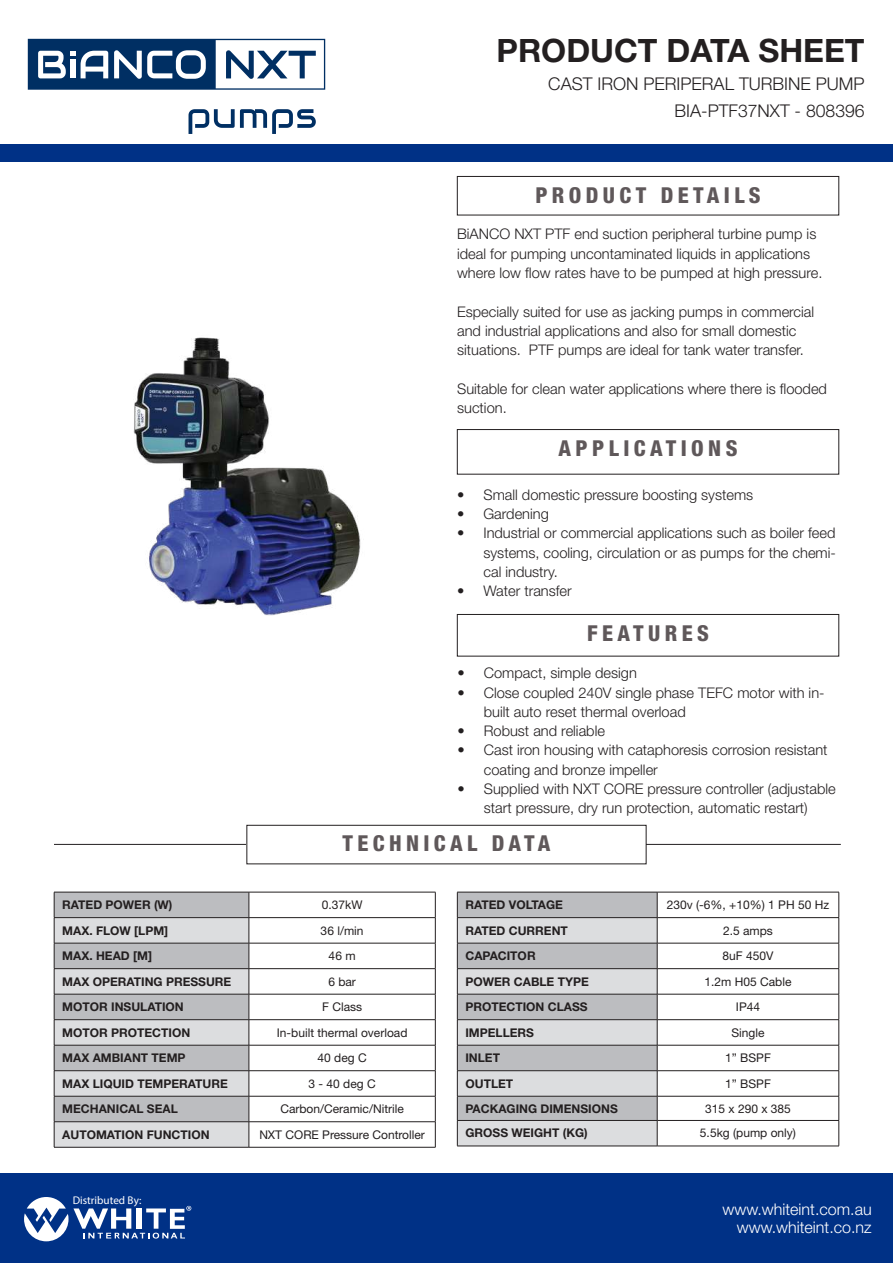
<style>
.page{position:relative;width:893px;height:1263px;background:#fff}
.page>*{position:absolute;margin:0;border:0;box-sizing:border-box;transform-origin:0 0}
.t1{font:700 32.25px "Helvetica Neue LT Std";color:#231f20}
.t2{font:800 condensed 21.9px "Helvetica Neue LT Std";letter-spacing:.2em;color:#5f585a}
.t3{font:300 17.55px/27.8px "Helvetica Neue LT Std";color:#231f20;text-align:right}
.t4{font:300 16.05px/17.5px "Helvetica Neue LT Std";color:#fff;text-align:right}
.t5{font:300 14.7px/19.4px "Helvetica Neue LT Std";color:#231f20}
.t6{font:700 12px "Helvetica Neue LT Std";color:#231f20}
.t7{font:12px "Helvetica Neue LT Std";color:#231f20}
.t8{font:11.1px "Myriad Pro";color:#fff}
</style>
<div class="page">
<div style="left:0;top:145px;width:893px;height:17px;background:#003186"></div>
<div style="left:0;top:1174px;width:893px;height:89px;background:#003186"></div>
<svg style="left:24px;top:1197px;width:167px;height:44px"></svg>
<div style="left:457px;top:176px;width:382px;height:39px;border:1px solid #231f20"></div>
<svg style="left:28px;top:39px;width:297px;height:51px"></svg>
<svg style="left:189px;top:109px;width:127px;height:25px"></svg>
<hr style="left:54px;top:844px;width:787px;height:1px;background:#231f20">
<div style="left:457px;top:429px;width:382px;height:45px;border:1px solid #231f20"></div>
<div style="left:457px;top:614px;width:382px;height:42px;border:1px solid #231f20"></div>
<div style="left:247px;top:825px;width:399px;height:39px;background:#fff"></div>
<div style="left:247px;top:825px;width:399px;height:39px;border:1px solid #231f20"></div>
<img style="left:133px;top:337px;width:228px;height:279px">
<svg style="left:250px;top:893px;width:185px;height:254px"></svg>
<hr style="left:249px;top:892px;width:186px;height:1px;background:#231f20">
<hr style="left:249px;top:917px;width:186px;height:1px;background:#231f20">
<hr style="left:249px;top:943px;width:186px;height:1px;background:#231f20">
<hr style="left:249px;top:968px;width:186px;height:1px;background:#231f20">
<hr style="left:249px;top:994px;width:186px;height:1px;background:#231f20">
<hr style="left:249px;top:1019px;width:186px;height:1px;background:#231f20">
<hr style="left:249px;top:1045px;width:186px;height:1px;background:#231f20">
<hr style="left:249px;top:1070px;width:186px;height:1px;background:#231f20">
<hr style="left:249px;top:1096px;width:186px;height:1px;background:#231f20">
<hr style="left:249px;top:1121px;width:186px;height:1px;background:#231f20">
<svg style="left:54px;top:892px;width:196px;height:255px;background:#c3c4c6"></svg>
<svg style="left:435px;top:892px;width:1px;height:255px"></svg>
<hr style="left:54px;top:1147px;width:195px;height:1px;background:#231f20">
<hr style="left:249px;top:1147px;width:186px;height:1px;background:#231f20">
<div style="left:458px;top:893px;width:199px;height:24px;background:#bcbdc0"></div>
<svg style="left:458px;top:918px;width:199px;height:228px;background:#cbcccf"></svg>
<hr style="left:457px;top:892px;width:200px;height:1px;background:#231f20">
<hr style="left:657px;top:892px;width:182px;height:1px;background:#231f20">
<hr style="left:457px;top:917px;width:200px;height:1px;background:#231f20">
<hr style="left:657px;top:917px;width:182px;height:1px;background:#231f20">
<hr style="left:457px;top:943px;width:200px;height:1px;background:#231f20">
<hr style="left:657px;top:943px;width:182px;height:1px;background:#231f20">
<hr style="left:457px;top:968px;width:200px;height:1px;background:#231f20">
<hr style="left:657px;top:968px;width:182px;height:1px;background:#231f20">
<hr style="left:457px;top:994px;width:200px;height:1px;background:#231f20">
<hr style="left:657px;top:994px;width:182px;height:1px;background:#231f20">
<hr style="left:457px;top:1019px;width:200px;height:1px;background:#231f20">
<hr style="left:657px;top:1019px;width:182px;height:1px;background:#231f20">
<hr style="left:457px;top:1045px;width:200px;height:1px;background:#231f20">
<hr style="left:657px;top:1045px;width:182px;height:1px;background:#231f20">
<hr style="left:457px;top:1070px;width:200px;height:1px;background:#231f20">
<hr style="left:657px;top:1070px;width:182px;height:1px;background:#231f20">
<hr style="left:457px;top:1096px;width:200px;height:1px;background:#231f20">
<hr style="left:657px;top:1096px;width:182px;height:1px;background:#231f20">
<hr style="left:457px;top:1120px;width:200px;height:1px;background:#231f20">
<svg style="left:457px;top:892px;width:1px;height:254px"></svg>
<hr style="left:657px;top:1120px;width:182px;height:1px;background:#231f20">
<svg style="left:657px;top:892px;width:1px;height:254px"></svg>
<svg style="left:838px;top:892px;width:1px;height:254px"></svg>
<hr style="left:457px;top:1146px;width:200px;height:1px;background:#231f20">
<hr style="left:657px;top:1146px;width:182px;height:1px;background:#231f20">
<h1 class="t1" style="left:497px;top:30px;width:370px">PRODUCT DATA SHEET</h1>
<p class="t3" style="left:548px;top:69px;width:318px">CAST IRON PERIPERAL TURBINE PUMP<br>BIA-PTF37NXT - 808396</p>
<h2 class="t2" style="left:535px;top:181px;width:227px">PRODUCT DETAILS</h2>
<p class="t5" style="left:457px;top:224px;width:367px">BiANCO NXT PTF end suction peripheral turbine pump is ideal for pumping uncontaminated liquids in applications where low flow rates have to be pumped at high pressure.</p>
<p class="t5" style="left:457px;top:301px;width:359px">Especially suited for use as jacking pumps in commercial and industrial applications and also for small domestic situations. PTF pumps are ideal for tank water transfer.</p>
<p class="t5" style="left:457px;top:379px;width:371px">Suitable for clean water applications where there is flooded suction.</p>
<h2 class="t2" style="left:559px;top:434px;width:180px">APPLICATIONS</h2>
<p class="t5" style="left:457px;top:485px;width:298px">• Small domestic pressure boosting systems</p>
<p class="t5" style="left:457px;top:504px;width:93px">• Gardening</p>
<p class="t5" style="left:483px;top:523px;width:354px;text-align:justify;text-indent:-26px">• Industrial or commercial applications such as boiler feed systems, cooling, circulation or as pumps for the chemi&shy;cal industry.</p>
<p class="t5" style="left:457px;top:581px;width:116px">• Water transfer</p>
<h2 class="t2" style="left:587px;top:619px;width:123px">FEATURES</h2>
<p class="t5" style="left:457px;top:663px;width:181px">• Compact, simple design</p>
<p class="t5" style="left:484px;top:682px;width:342px;text-indent:-26px">• Close coupled 240V single phase TEFC motor with in&shy;built auto reset thermal overload</p>
<p class="t5" style="left:457px;top:721px;width:149px">• Robust and reliable</p>
<p class="t5" style="left:484px;top:740px;width:345px;text-indent:-26px">• Cast iron housing with cataphoresis corrosion resistant coating and bronze impeller</p>
<p class="t5" style="left:457px;top:779px;width:380px;text-align:center">• Supplied with NXT CORE pressure controller (adjustable start pressure, dry run protection, automatic restart)</p>
<h2 class="t2" style="left:342px;top:830px;width:209px">TECHNICAL DATA</h2>
<p class="t6" style="left:62px;top:897px;width:112px">RATED POWER (W)</p>
<p class="t7" style="left:322px;top:898px;width:42px">0.37kW</p>
<p class="t6" style="left:62px;top:923px;width:108px">MAX. FLOW [LPM]</p>
<p class="t7" style="left:321px;top:923px;width:44px">36 l/min</p>
<p class="t6" style="left:62px;top:948px;width:91px">MAX. HEAD [M]</p>
<p class="t7" style="left:329px;top:949px;width:28px">46 m</p>
<p class="t6" style="left:62px;top:974px;width:171px">MAX OPERATING PRESSURE</p>
<p class="t7" style="left:328px;top:974px;width:29px">6 bar</p>
<p class="t6" style="left:62px;top:999px;width:123px">MOTOR INSULATION</p>
<p class="t7" style="left:322px;top:1000px;width:41px">F Class</p>
<p class="t6" style="left:62px;top:1025px;width:129px">MOTOR PROTECTION</p>
<p class="t7" style="left:277px;top:1025px;width:132px">In-built thermal overload</p>
<p class="t6" style="left:62px;top:1050px;width:125px">MAX AMBIANT TEMP</p>
<p class="t7" style="left:318px;top:1051px;width:51px">40 deg C</p>
<p class="t6" style="left:62px;top:1076px;width:167px">MAX LIQUID TEMPERATURE</p>
<p class="t7" style="left:309px;top:1076px;width:69px">3 - 40 deg C</p>
<p class="t6" style="left:62px;top:1101px;width:117px">MECHANICAL SEAL</p>
<p class="t7" style="left:280px;top:1102px;width:125px">Carbon/Ceramic/Nitrile</p>
<p class="t6" style="left:62px;top:1127px;width:149px">AUTOMATION FUNCTION</p>
<p class="t7" style="left:259px;top:1127px;width:167px">NXT CORE Pressure Controller</p>
<p class="t8" style="left:73px;top:1193px;width:70px">Distributed By:</p>
<p class="t6" style="left:465px;top:897px;width:99px">RATED VOLTAGE</p>
<p class="t7" style="left:667px;top:898px;width:164px">230v (-6%, +10%) 1 PH 50 Hz</p>
<p class="t6" style="left:465px;top:923px;width:104px">RATED CURRENT</p>
<p class="t7" style="left:723px;top:923px;width:51px">2.5 amps</p>
<p class="t6" style="left:465px;top:948px;width:72px">CAPACITOR</p>
<p class="t7" style="left:722px;top:949px;width:52px">8uF 450V</p>
<p class="t6" style="left:465px;top:974px;width:125px">POWER CABLE TYPE</p>
<p class="t7" style="left:704px;top:974px;width:88px">1.2m H05 Cable</p>
<p class="t6" style="left:465px;top:999px;width:124px">PROTECTION CLASS</p>
<p class="t7" style="left:736px;top:1000px;width:26px">IP44</p>
<p class="t6" style="left:465px;top:1025px;width:70px">IMPELLERS</p>
<p class="t7" style="left:731px;top:1025px;width:35px">Single</p>
<p class="t6" style="left:465px;top:1050px;width:36px">INLET</p>
<p class="t7" style="left:725px;top:1051px;width:47px">1” BSPF</p>
<p class="t6" style="left:465px;top:1076px;width:49px">OUTLET</p>
<p class="t7" style="left:725px;top:1076px;width:47px">1” BSPF</p>
<p class="t6" style="left:465px;top:1101px;width:154px">PACKAGING DIMENSIONS</p>
<p class="t7" style="left:705px;top:1101px;width:87px">315 x 290 x 385</p>
<p class="t6" style="left:465px;top:1126px;width:124px">GROSS WEIGHT (KG)</p>
<p class="t7" style="left:700px;top:1126px;width:98px">5.5kg (pump only)</p>
<p class="t4" style="left:723px;top:1201px;width:151px">www.whiteint.com.au www.whiteint.co.nz</p>
</div>
